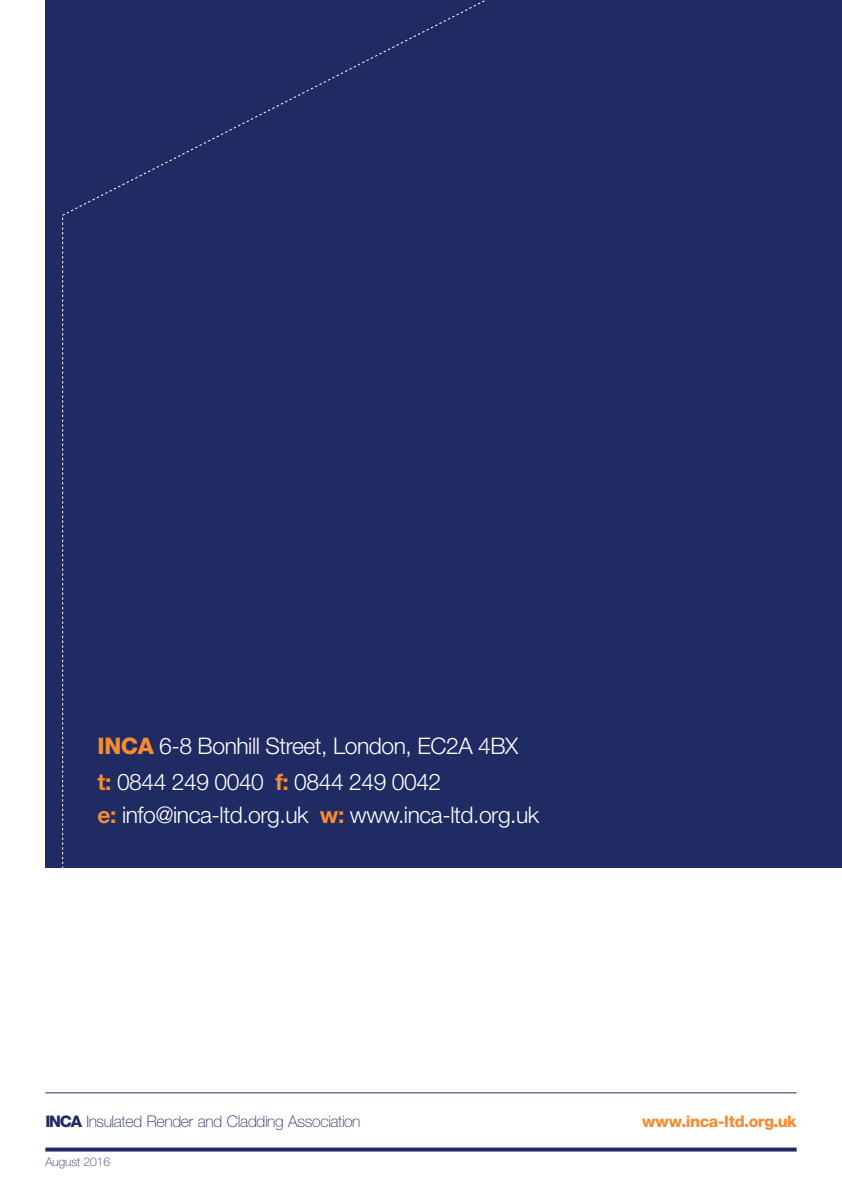
<style>
.page{position:relative;width:842px;height:1191px;background:#fff}
.page>*{position:absolute;margin:0;border:0;box-sizing:border-box;transform-origin:0 0}
.t1{font:300 22.8px "Helvetica Neue LT Std";letter-spacing:-.02em;color:#fff}
.t2{font:100 16px "Helvetica Neue LT Std";letter-spacing:-.02em;color:#1f2b62}
.t3{font:800 16px "Helvetica Neue LT Std";letter-spacing:-.02em;color:#f68c32}
.t4{font:100 12px "Helvetica Neue LT Std";color:#1f2b62}
.s1{font-weight:800;color:#f68c32}
.s2{font-weight:700;color:#f68c32}
.s3{font-weight:800}
</style>
<div class="page">
<svg style="left:45px;top:1147px;width:752px;height:4px;background:#3e4877"></svg>
<hr style="left:45px;top:1092px;width:752px;height:1px;background:#1f2b62">
<div style="left:45px;top:0;width:797px;height:867px;background:#1f2b62"></div>
<svg style="left:62px;top:0;width:423px;height:216px"></svg>
<svg style="left:62px;top:217px;width:1px;height:651px"></svg>
<p class="t1" style="left:98px;top:731px;width:422px"><span class="s1">INCA</span> 6-8 Bonhill Street, London, EC2A 4BX</p>
<p class="t1" style="left:98px;top:767px;width:345px"><span class="s2">t:</span> 0844 249 0040 <span class="s2">f:</span> 0844 249 0042</p>
<p class="t1" style="left:98px;top:800px;width:443px"><span class="s2">e:</span> info@inca-ltd.org.uk <span class="s2">w:</span> www.inca-ltd.org.uk</p>
<p class="t2" style="left:45px;top:1112px;width:317px"><span class="s3">INCA</span> Insulated Render and Cladding Association</p>
<p class="t3" style="left:642px;top:1111px;width:156px">www.inca-ltd.org.uk</p>
<p class="t4" style="left:45px;top:1154px;width:66px">August 2016</p>
</div>
